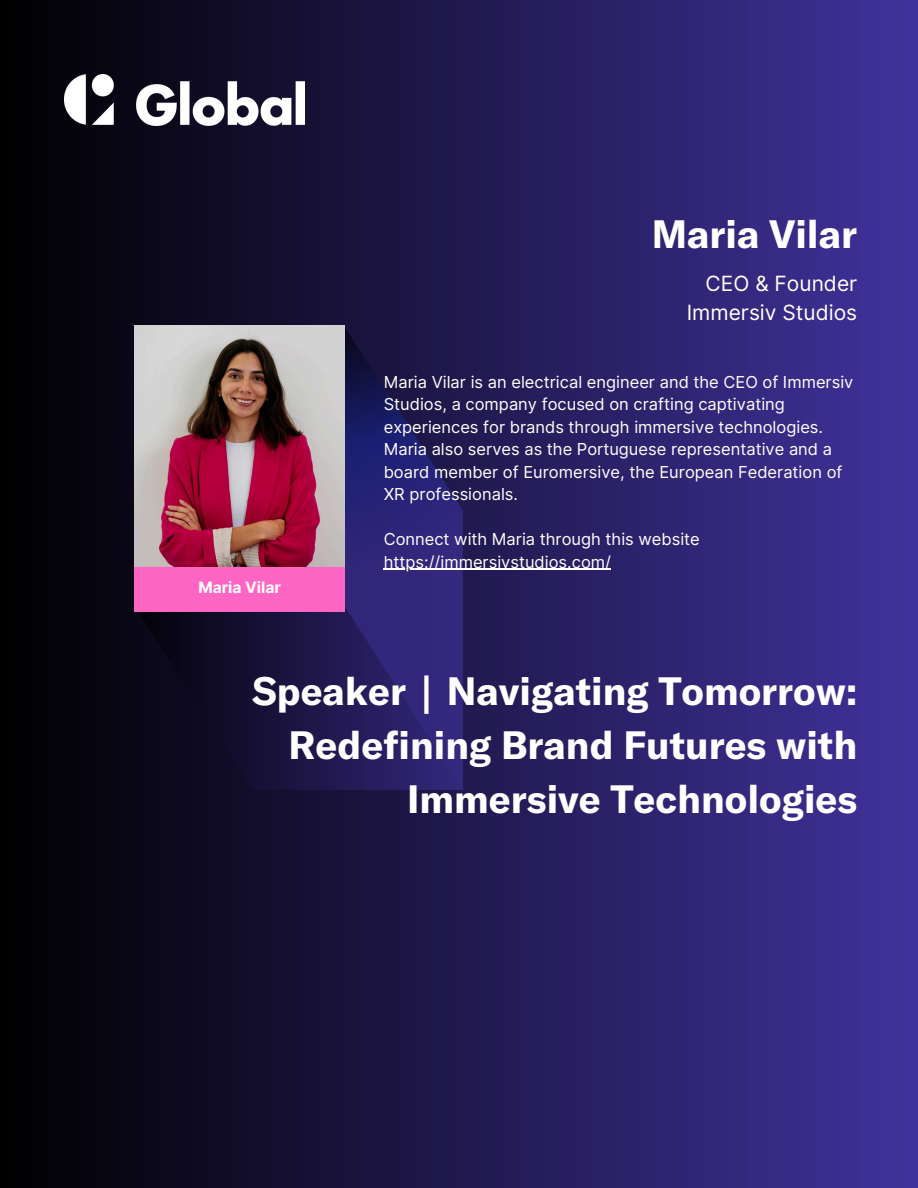
<style>
.page{position:relative;width:918px;height:1188px;background:#fff}
.page>*{position:absolute;margin:0;border:0;box-sizing:border-box;transform-origin:0 0}
.t1{font:700 39px/54px "GT America";color:#fff;text-align:right}
.t2{font:21px/29.2px "Inter";color:#fff;text-align:right}
.t3{font:16.5px/22.5px "Inter";color:#fff}
.t4{font:700 15.6px "Inter";color:#fff}
.s1{font-family:"Noto Sans"}
</style>
<div class="page">
<div style="left:0;top:0;width:918px;height:1188px;background:linear-gradient(to right,#000,#41329c)"></div>
<img style="left:65px;top:75px;width:240px;height:50px">
<svg style="left:134px;top:612px;width:210px;height:178px;background:#130e2f"></svg>
<svg style="left:344px;top:326px;width:119px;height:464px;background:#282068"></svg>
<hr style="left:384px;top:569px;width:227px;height:1px;background:#fff">
<img style="left:134px;top:326px;width:211px;height:242px">
<div style="left:134px;top:568px;width:211px;height:44px;background:#ff66c4"></div>
<h1 class="t1" style="left:652px;top:205px;width:207px">Maria Vilar</h1>
<h2 class="t2" style="left:687px;top:268px;width:172px">CEO &amp; Founder<br>Immersiv Studios</h2>
<p class="t4" style="left:198px;top:578px;width:84px">Maria Vilar</p>
<p class="t3" style="left:384px;top:370px;width:471px">Maria Vilar is an electrical engineer and the CEO of Immersiv Studios, a company focused on crafting captivating experiences for brands through immersive technologies.<br>Maria also serves as the Portuguese representative and a board member of Euromersive, the European Federation of XR professionals.</p>
<h3 class="t3" style="left:384px;top:528px;width:318px">Connect with Maria through this website</h3>
<p class="t3" style="left:384px;top:550px;width:229px">https://immersivstudios.com/</p>
<p class="t1" style="left:253px;top:662px;width:606px">Speaker <span class="s1">|</span> Navigating Tomorrow:<br>Redefining Brand Futures with<br>Immersive Technologies</p>
</div>
